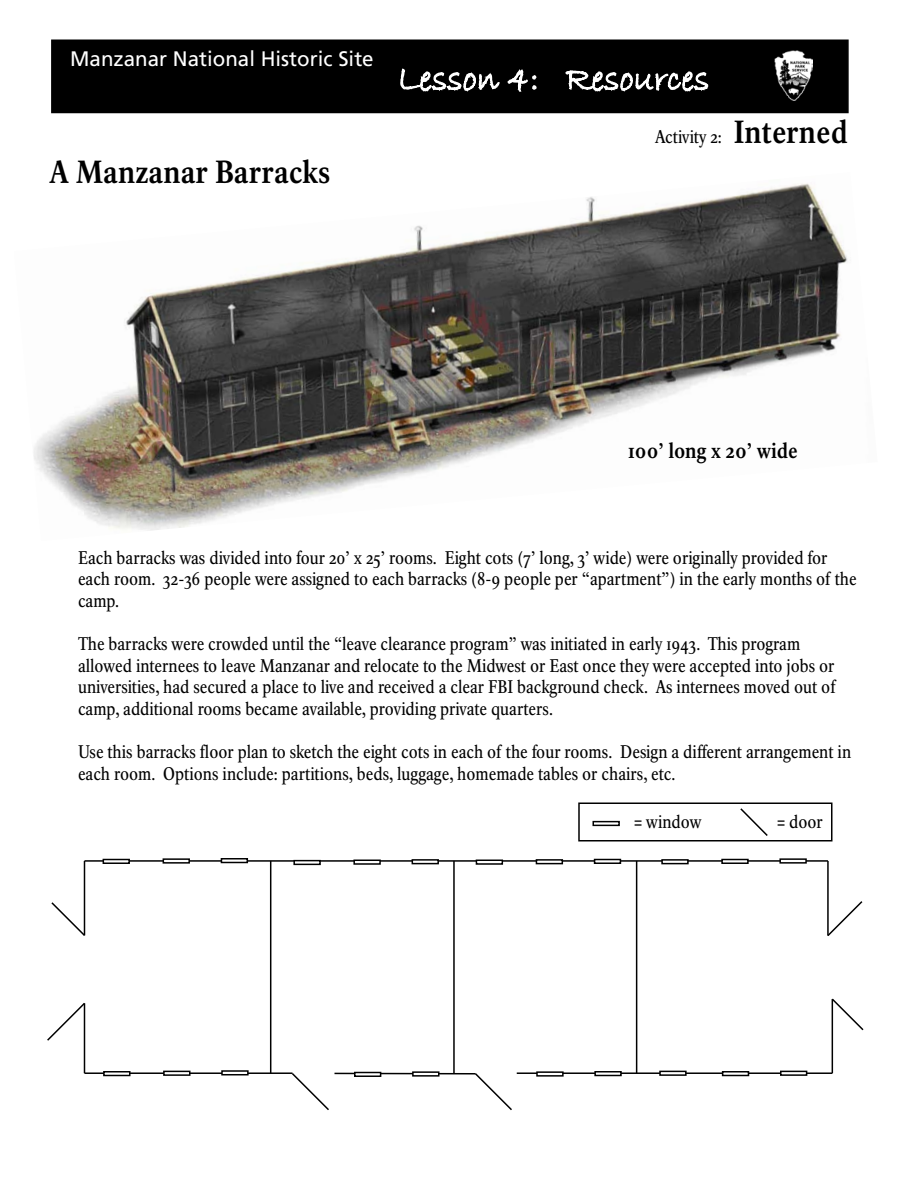
<style>
.page{position:relative;width:918px;height:1188px;background:#fff}
.page>*{position:absolute;margin:0;border:0;box-sizing:border-box;transform-origin:0 0}
.t1{font:700 31.5px "NPS Rawlinson Cd";color:#000}
.t2{font:21px "Frutiger";color:#fff}
.t3{font:700 21px "NPS Rawlinson Cd";letter-spacing:-.01em;color:#000}
.t4{font:18px/21.6px "NPS Rawlinson Cd";color:#000}
.s1{font-weight:700;font-size:31.5px}
</style>
<div class="page">
<div style="left:578px;top:802px;width:254px;height:40px;background:#fff;border:2px solid #000"></div>
<div style="left:51px;top:40px;width:798px;height:73px;background:#000"></div>
<svg style="left:400px;top:68px;width:137px;height:24px"></svg>
<svg style="left:564px;top:70px;width:146px;height:44px"></svg>
<img style="left:774px;top:51px;width:38px;height:50px">
<img style="left:34px;top:183px;width:814px;height:348px">
<hr style="left:84px;top:860px;width:744px;height:2px;background:#000">
<hr style="left:453px;top:861px;width:2px;height:212px;background:#000">
<hr style="left:636px;top:861px;width:1px;height:213px;background:#000">
<hr style="left:270px;top:861px;width:1px;height:212px;background:#000">
<hr style="left:84px;top:861px;width:1px;height:74px;background:#000">
<hr style="left:84px;top:1003px;width:1px;height:70px;background:#000">
<hr style="left:827px;top:861px;width:2px;height:75px;background:#000">
<hr style="left:832px;top:999px;width:1px;height:74px;background:#000">
<svg style="left:827px;top:900px;width:36px;height:36px"></svg>
<svg style="left:831px;top:998px;width:33px;height:34px"></svg>
<svg style="left:51px;top:901px;width:35px;height:35px"></svg>
<svg style="left:47px;top:1003px;width:39px;height:39px"></svg>
<hr style="left:84px;top:1072px;width:209px;height:2px;background:#000">
<hr style="left:334px;top:1073px;width:141px;height:2px;background:#000">
<hr style="left:517px;top:1072px;width:315px;height:2px;background:#000">
<svg style="left:473px;top:1073px;width:39px;height:38px"></svg>
<svg style="left:290px;top:1072px;width:39px;height:38px"></svg>
<svg style="left:103px;top:1071px;width:27px;height:5px"></svg>
<svg style="left:221px;top:1070px;width:28px;height:5px"></svg>
<svg style="left:163px;top:1071px;width:27px;height:5px"></svg>
<svg style="left:103px;top:859px;width:27px;height:5px"></svg>
<svg style="left:221px;top:858px;width:27px;height:5px"></svg>
<svg style="left:163px;top:858px;width:27px;height:6px"></svg>
<svg style="left:412px;top:1071px;width:28px;height:6px"></svg>
<svg style="left:354px;top:1072px;width:27px;height:5px"></svg>
<svg style="left:293px;top:860px;width:28px;height:5px"></svg>
<svg style="left:412px;top:859px;width:27px;height:5px"></svg>
<svg style="left:353px;top:860px;width:28px;height:5px"></svg>
<svg style="left:594px;top:1071px;width:28px;height:5px"></svg>
<svg style="left:536px;top:1071px;width:28px;height:6px"></svg>
<svg style="left:476px;top:861px;width:27px;height:4px"></svg>
<svg style="left:594px;top:859px;width:27px;height:5px"></svg>
<svg style="left:536px;top:859px;width:27px;height:5px"></svg>
<svg style="left:780px;top:1071px;width:27px;height:5px"></svg>
<svg style="left:722px;top:1071px;width:27px;height:5px"></svg>
<svg style="left:661px;top:859px;width:28px;height:5px"></svg>
<svg style="left:779px;top:858px;width:28px;height:6px"></svg>
<svg style="left:721px;top:859px;width:28px;height:5px"></svg>
<svg style="left:659px;top:1071px;width:28px;height:5px"></svg>
<svg style="left:592px;top:821px;width:28px;height:5px"></svg>
<svg style="left:740px;top:808px;width:28px;height:28px"></svg>
<p class="t2" style="left:70px;top:46px;width:305px">Manzanar National Historic Site</p>
<h1 class="t1" style="left:50px;top:152px;width:283px">A Manzanar Barracks</h1>
<p class="t4" style="left:655px;top:127px;width:194px">Activity 2: <span class="s1">Interned</span></p>
<p class="t3" style="left:628px;top:438px;width:171px">100’ long x 20’ wide</p>
<p class="t4" style="left:78px;top:547px;width:780px">Each barracks was divided into four 20’ x 25’ rooms. Eight cots (7’ long, 3’ wide) were originally provided for each room. 32-36 people were assigned to each barracks (8-9 people per “apartment”) in the early months of the camp.</p>
<p class="t4" style="left:78px;top:633px;width:759px">The barracks were crowded until the “leave clearance program” was initiated in early 1943. This program allowed internees to leave Manzanar and relocate to the Midwest or East once they were accepted into jobs or universities, had secured a place to live and received a clear FBI background check. As internees moved out of camp, additional rooms became available, providing private quarters.</p>
<p class="t4" style="left:78px;top:741px;width:775px">Use this barracks floor plan to sketch the eight cots in each of the four rooms. Design a different arrangement in each room. Options include: partitions, beds, luggage, homemade tables or chairs, etc.</p>
<p class="t4" style="left:634px;top:811px;width:69px">= window</p>
<p class="t4" style="left:777px;top:811px;width:47px">= door</p>
</div>
